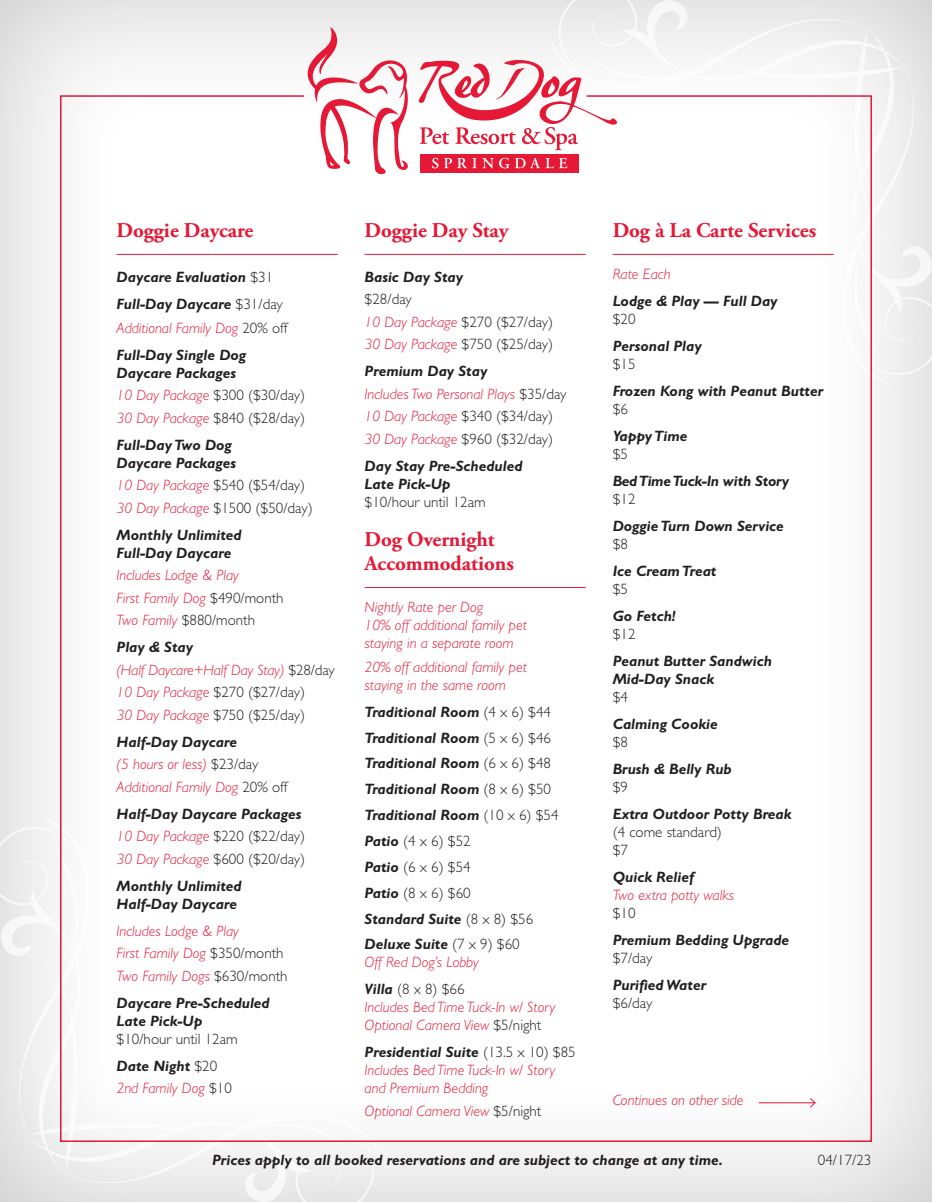
<style>
.page{position:relative;width:932px;height:1202px;background:#efefef}
.page>*{position:absolute;margin:0;border:0;box-sizing:border-box;transform-origin:0 0}
.t1{font:700 21px/24px "Adobe Garamond Pro";color:#e51836}
.t2{font:italic 300 15px/22.5px "Gill Sans Std";color:#e51836}
.t3{font:italic 700 15px/25.8px "Gill Sans Std";color:#231f20}
.t4{font:300 15px/22.5px "Gill Sans Std";color:#231f20}
.t5{font:italic 700 15px "Gill Sans Std";letter-spacing:-.02em;color:#231f20}
.s1{font-weight:300;font-style:normal}
.s2{font-style:normal;color:#231f20}
.s3{font-weight:700;color:#231f20}
.s4{font-weight:700;font-style:italic}
.s5{font-style:italic;color:#e51836}
</style>
<div class="page">
<svg style="left:0;top:817px;width:382px;height:385px"></svg>
<svg style="left:550px;top:0;width:382px;height:384px"></svg>
<div style="left:59px;top:94px;width:813px;height:1048px;background:#fff"></div>
<div style="left:420px;top:154px;width:159px;height:18px;background:#e51836"></div>
<svg style="left:307px;top:27px;width:105px;height:147px"></svg>
<svg style="left:418px;top:57px;width:204px;height:93px"></svg>
<svg style="left:432px;top:158px;width:6px;height:10px"></svg>
<svg style="left:444px;top:158px;width:49px;height:10px"></svg>
<svg style="left:499px;top:158px;width:10px;height:10px"></svg>
<svg style="left:515px;top:158px;width:38px;height:10px"></svg>
<svg style="left:559px;top:158px;width:8px;height:10px"></svg>
<hr style="left:117px;top:254px;width:220px;height:1px;background:#e51836">
<hr style="left:364px;top:254px;width:221px;height:1px;background:#e51836">
<hr style="left:364px;top:587px;width:221px;height:1px;background:#e51836">
<hr style="left:612px;top:254px;width:221px;height:1px;background:#e51836">
<hr style="left:758px;top:1102px;width:57px;height:1px;background:#e51836">
<svg style="left:809px;top:1097px;width:6px;height:10px"></svg>
<h1 class="t1" style="left:117px;top:218px;width:138px">Doggie Daycare</h1>
<p class="t3" style="left:117px;top:263px;width:168px;line-height:27px">Daycare Evaluation <span class="s1">$31<br></span>Full-Day Daycare <span class="s1">$31/day</span></p>
<p class="t2" style="left:117px;top:314px;width:172px;line-height:27px">Additional Family Dog <span class="s2">20% off<br></span><span class="s3">Full-Day Single Dog</span></p>
<p class="t4" style="left:117px;top:361px;width:190px"><span class="s4">Daycare Packages<br></span><span class="s5">10 Day Package</span> $300 ($30/day)<br><span class="s5">30 Day Package</span> $840 ($28/day)</p>
<p class="t3" style="left:117px;top:435px;width:121px;line-height:18px">Full-Day Two Dog<br>Daycare Packages</p>
<p class="t4" style="left:117px;top:474px;width:197px"><span class="s5">10 Day Package</span> $540 ($54/day)<br><span class="s5">30 Day Package</span> $1500 ($50/day)</p>
<p class="t3" style="left:117px;top:525px;width:126px;line-height:18px">Monthly Unlimited<br>Full-Day Daycare</p>
<p class="t2" style="left:117px;top:564px;width:168px">Includes Lodge &amp; Play<br>First Family Dog <span class="s2">$490/month<br></span>Two Family <span class="s2">$880/month</span></p>
<p class="t2" style="left:117px;top:636px;width:219px"><span class="s3">Play &amp; Stay<br></span>(Half Daycare+Half Day Stay) <span class="s2">$28/day<br></span>10 Day Package <span class="s2">$270 ($27/day)<br></span>30 Day Package <span class="s2">$750 ($25/day)</span></p>
<p class="t2" style="left:117px;top:730px;width:172px"><span class="s3">Half-Day Daycare<br></span>(5 hours or less) <span class="s2">$23/day<br></span>Additional Family Dog <span class="s2">20% off</span></p>
<p class="t4" style="left:117px;top:802px;width:190px"><span class="s4">Half-Day Daycare Packages<br></span><span class="s5">10 Day Package</span> $220 ($22/day)<br><span class="s5">30 Day Package</span> $600 ($20/day)</p>
<p class="t3" style="left:117px;top:876px;width:126px;line-height:18px">Monthly Unlimited<br>Half-Day Daycare</p>
<p class="t2" style="left:117px;top:919px;width:172px">Includes Lodge &amp; Play<br>First Family Dog <span class="s2">$350/month<br></span>Two Family Dogs <span class="s2">$630/month</span></p>
<p class="t3" style="left:117px;top:993px;width:155px;line-height:18px">Daycare Pre-Scheduled<br>Late Pick-Up</p>
<p class="t4" style="left:117px;top:1025px;width:123px;line-height:27px">$10/hour until 12am<br><span class="s4">Date Night</span> $20</p>
<p class="t2" style="left:117px;top:1077px;width:117px">2nd Family Dog <span class="s2">$10</span></p>
<h1 class="t1" style="left:364px;top:218px;width:145px">Doggie Day Stay</h1>
<p class="t3" style="left:364px;top:264px;width:100px">Basic Day Stay</p>
<p class="t4" style="left:364px;top:288px;width:190px">$28/day<br><span class="s5">10 Day Package</span> $270 ($27/day)<br><span class="s5">30 Day Package</span> $750 ($25/day)</p>
<p class="t2" style="left:364px;top:360px;width:203px"><span class="s3">Premium Day Stay<br></span>Includes Two Personal Plays <span class="s2">$35/day<br></span>10 Day Package <span class="s2">$340 ($34/day)<br></span>30 Day Package <span class="s2">$960 ($32/day)</span></p>
<p class="t3" style="left:364px;top:456px;width:159px;line-height:18px">Day Stay Pre-Scheduled<br>Late Pick-Up</p>
<p class="t4" style="left:364px;top:490px;width:123px">$10/hour until 12am</p>
<h1 class="t1" style="left:364px;top:527px;width:151px">Dog Overnight<br>Accommodations</h1>
<p class="t2" style="left:364px;top:598px;width:164px;line-height:18px">Nightly Rate per Dog<br>10% off additional family pet staying in a separate room</p>
<p class="t2" style="left:364px;top:658px;width:164px;line-height:18px">20% off additional family pet staying in the same room</p>
<p class="t3" style="left:364px;top:699px;width:195px">Traditional Room <span class="s1">(4 x 6) $44<br></span>Traditional Room <span class="s1">(5 x 6) $46<br></span>Traditional Room <span class="s1">(6 x 6) $48<br></span>Traditional Room <span class="s1">(8 x 6) $50<br></span>Traditional Room <span class="s1">(10 x 6) $54<br></span>Patio <span class="s1">(4 x 6) $52<br></span>Patio <span class="s1">(6 x 6) $54<br></span>Patio <span class="s1">(8 x 6) $60<br></span>Standard Suite <span class="s1">(8 x 8) $56<br></span>Deluxe Suite <span class="s1">(7 x 9) $60</span></p>
<p class="t2" style="left:364px;top:949px;width:116px;line-height:27px">Off Red Dog’s Lobby<br><span class="s3">Villa</span> <span class="s2">(8 x 8) $66</span></p>
<p class="t2" style="left:364px;top:998px;width:192px;line-height:18px">Includes Bed Time Tuck-In w/ Story<br>Optional Camera View <span class="s2">$5/night</span></p>
<p class="t2" style="left:364px;top:1043px;width:212px;line-height:18px"><span class="s3">Presidential Suite</span> <span class="s2">(13.5 x 10) $85<br></span>Includes Bed Time Tuck-In w/ Story and Premium Bedding</p>
<p class="t2" style="left:364px;top:1099px;width:178px">Optional Camera View <span class="s2">$5/night</span></p>
<h1 class="t1" style="left:612px;top:218px;width:205px">Dog à La Carte Services</h1>
<p class="t2" style="left:612px;top:262px;width:59px">Rate Each</p>
<p class="t3" style="left:612px;top:288px;width:166px">Lodge &amp; Play — Full Day</p>
<p class="t4" style="left:612px;top:307px;width:24px">$20</p>
<p class="t3" style="left:612px;top:333px;width:91px">Personal Play</p>
<p class="t4" style="left:612px;top:352px;width:24px">$15</p>
<p class="t3" style="left:612px;top:378px;width:212px">Frozen Kong with Peanut Butter</p>
<p class="t4" style="left:612px;top:397px;width:17px">$6</p>
<p class="t3" style="left:612px;top:423px;width:76px">Yappy Time</p>
<p class="t4" style="left:612px;top:442px;width:17px">$5</p>
<p class="t5" style="left:612px;top:472px;width:178px">Bed Time Tuck-In with Story</p>
<p class="t4" style="left:612px;top:487px;width:24px">$12</p>
<p class="t3" style="left:612px;top:513px;width:173px">Doggie Turn Down Service</p>
<p class="t4" style="left:612px;top:532px;width:17px">$8</p>
<p class="t3" style="left:612px;top:558px;width:105px">Ice Cream Treat</p>
<p class="t4" style="left:612px;top:577px;width:17px">$5</p>
<p class="t3" style="left:612px;top:603px;width:65px">Go Fetch!</p>
<p class="t4" style="left:612px;top:622px;width:24px">$12</p>
<p class="t3" style="left:612px;top:651px;width:161px;line-height:18px">Peanut Butter Sandwich<br>Mid-Day Snack</p>
<p class="t4" style="left:612px;top:685px;width:17px">$4</p>
<p class="t3" style="left:612px;top:711px;width:106px">Calming Cookie</p>
<p class="t4" style="left:612px;top:730px;width:17px">$8</p>
<p class="t3" style="left:612px;top:756px;width:121px">Brush &amp; Belly Rub</p>
<p class="t4" style="left:612px;top:775px;width:17px">$9</p>
<p class="t3" style="left:612px;top:801px;width:180px">Extra Outdoor Potty Break</p>
<p class="t4" style="left:612px;top:823px;width:111px;line-height:18px">(4 come standard) $7</p>
<p class="t3" style="left:612px;top:864px;width:83px">Quick Relief</p>
<p class="t2" style="left:612px;top:883px;width:123px">Two extra potty walks</p>
<p class="t4" style="left:612px;top:901px;width:24px">$10</p>
<p class="t3" style="left:612px;top:927px;width:178px">Premium Bedding Upgrade</p>
<p class="t4" style="left:612px;top:946px;width:41px">$7/day</p>
<p class="t3" style="left:612px;top:972px;width:95px">Purified Water</p>
<p class="t4" style="left:612px;top:991px;width:41px">$6/day</p>
<p class="t2" style="left:612px;top:1089px;width:132px">Continues on other side</p>
<p class="t3" style="left:212px;top:1147px;width:512px">Prices apply to all booked reservations and are subject to change at any time.</p>
<p class="t4" style="left:818px;top:1148px;width:55px">04/17/23</p>
</div>
